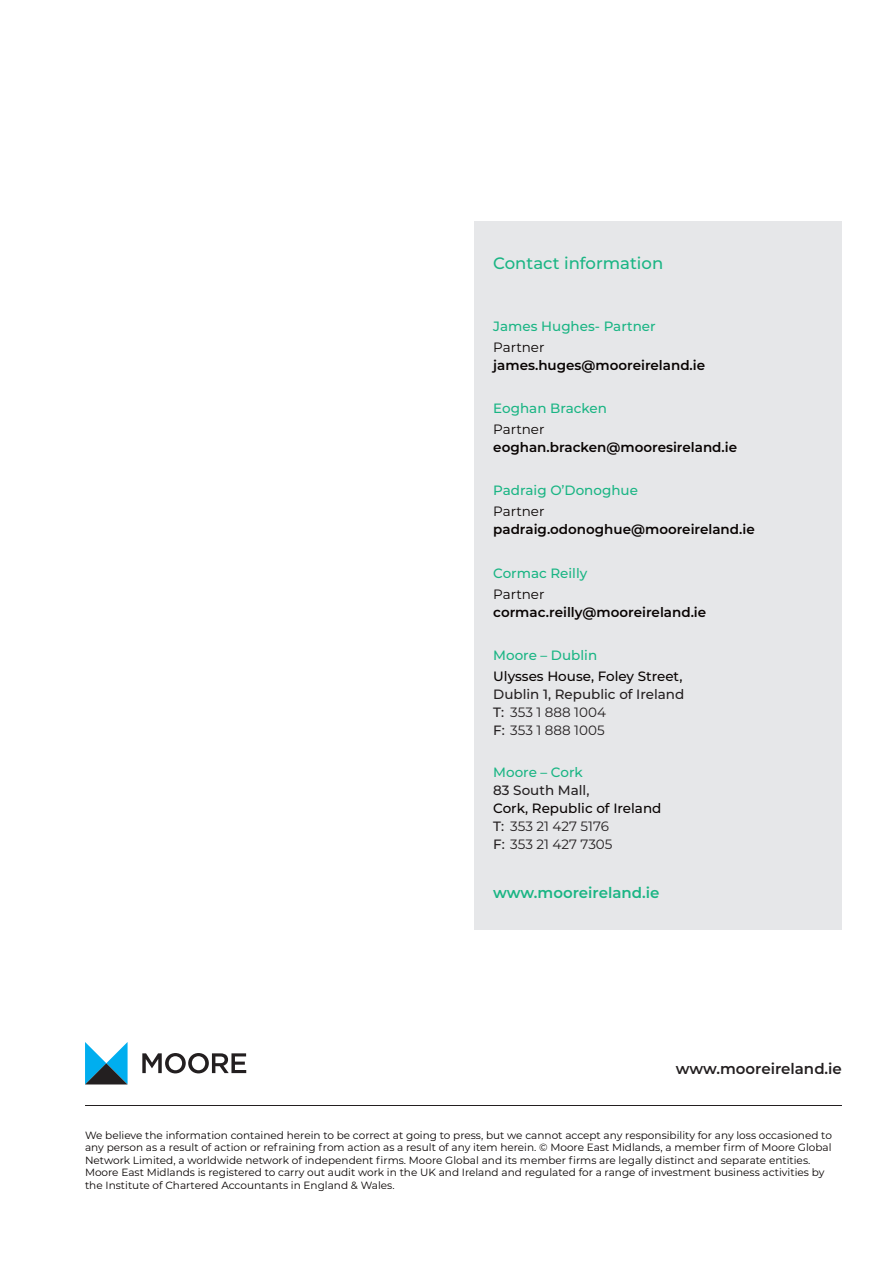
<style>
.page{position:relative;width:893px;height:1263px;background:#fff}
.page>*{position:absolute;margin:0;border:0;box-sizing:border-box;transform-origin:0 0}
.Body{font:500 16.5px "Montserrat";color:#1ab584}
.t1{font:600 15px "Montserrat";color:#1ab584}
.t2{font:600 15px "Montserrat";color:#231f20}
.Body-2{font:600 13.5px "Montserrat";color:#080302}
.Body-3{font:500 13.5px/21px "Montserrat";color:#1ab584}
.Body-4{font:500 13.5px/21px "Montserrat";color:#080302}
.Body-5{font:13.5px "Montserrat";color:#231f20}
.Body-6{font:500 13.5px "Montserrat";color:#231f20}
.Body-7{font:10.5px/12.6px "Montserrat";color:#080302}
.s1{font-weight:400;color:#080302}
.s2{color:#1ab584}
.s3{font-weight:500}
</style>
<div class="page">
<div style="left:474px;top:221px;width:368px;height:708px;background:#e6e7e9"></div>
<hr style="left:85px;top:1105px;width:757px;height:1px;background:#231f20">
<svg style="left:85px;top:1042px;width:43px;height:42px"></svg>
<svg style="left:142px;top:1053px;width:104px;height:20px"></svg>
<p class="Body" style="left:493px;top:251px;width:171px">Contact information</p>
<p class="Body-3" style="left:493px;top:315px;width:164px">James Hughes- Partner<br><span class="s1">Partner</span></p>
<p class="Body-2" style="left:493px;top:356px;width:213px">james.huges@mooreireland.ie</p>
<p class="Body-3" style="left:493px;top:397px;width:115px">Eoghan Bracken<br><span class="s1">Partner</span></p>
<p class="Body-2" style="left:493px;top:438px;width:245px">eoghan.bracken@mooresireland.ie</p>
<p class="Body-3" style="left:493px;top:480px;width:146px">Padraig O’Donoghue<br><span class="s1">Partner</span></p>
<p class="Body-2" style="left:493px;top:520px;width:263px">padraig.odonoghue@mooreireland.ie</p>
<p class="Body-3" style="left:493px;top:562px;width:96px">Cormac Reilly<br><span class="s1">Partner</span></p>
<p class="Body-2" style="left:493px;top:602px;width:215px">cormac.reilly@mooreireland.ie</p>
<p class="Body-4" style="left:493px;top:644px;width:191px"><span class="s2">Moore – Dublin<br></span>Ulysses House, Foley Street,</p>
<p class="Body-6" style="left:493px;top:685px;width:193px">Dublin 1, Republic of Ireland</p>
<p class="Body-5" style="left:493px;top:703px;width:114px"><span class="s3">T:</span> 353 1 888 1004</p>
<p class="Body-5" style="left:493px;top:721px;width:113px"><span class="s3">F:</span> 353 1 888 1005</p>
<p class="Body-3" style="left:493px;top:761px;width:91px">Moore – Cork</p>
<p class="Body-6" style="left:493px;top:781px;width:98px">83 South Mall,</p>
<p class="Body-4" style="left:493px;top:797px;width:170px">Cork, Republic of Ireland</p>
<p class="Body-5" style="left:493px;top:817px;width:117px"><span class="s3">T:</span> 353 21 427 5176</p>
<p class="Body-5" style="left:493px;top:835px;width:121px"><span class="s3">F:</span> 353 21 427 7305</p>
<h3 class="t1" style="left:493px;top:882px;width:168px">www.mooreireland.ie</h3>
<h3 class="t2" style="left:676px;top:1057px;width:168px">www.mooreireland.ie</h3>
<p class="Body-7" style="left:85px;top:1128px;width:748px">We believe the information contained herein to be correct at going to press, but we cannot accept any responsibility for any loss occasioned to any person as a result of action or refraining from action as a result of any item herein. © Moore East Midlands, a member firm of Moore Global Network Limited, a worldwide network of independent firms. Moore Global and its member firms are legally distinct and separate entities.<br>Moore East Midlands is registered to carry out audit work in the UK and Ireland and regulated for a range of investment business activities by the Institute of Chartered Accountants in England &amp; Wales.</p>
</div>
